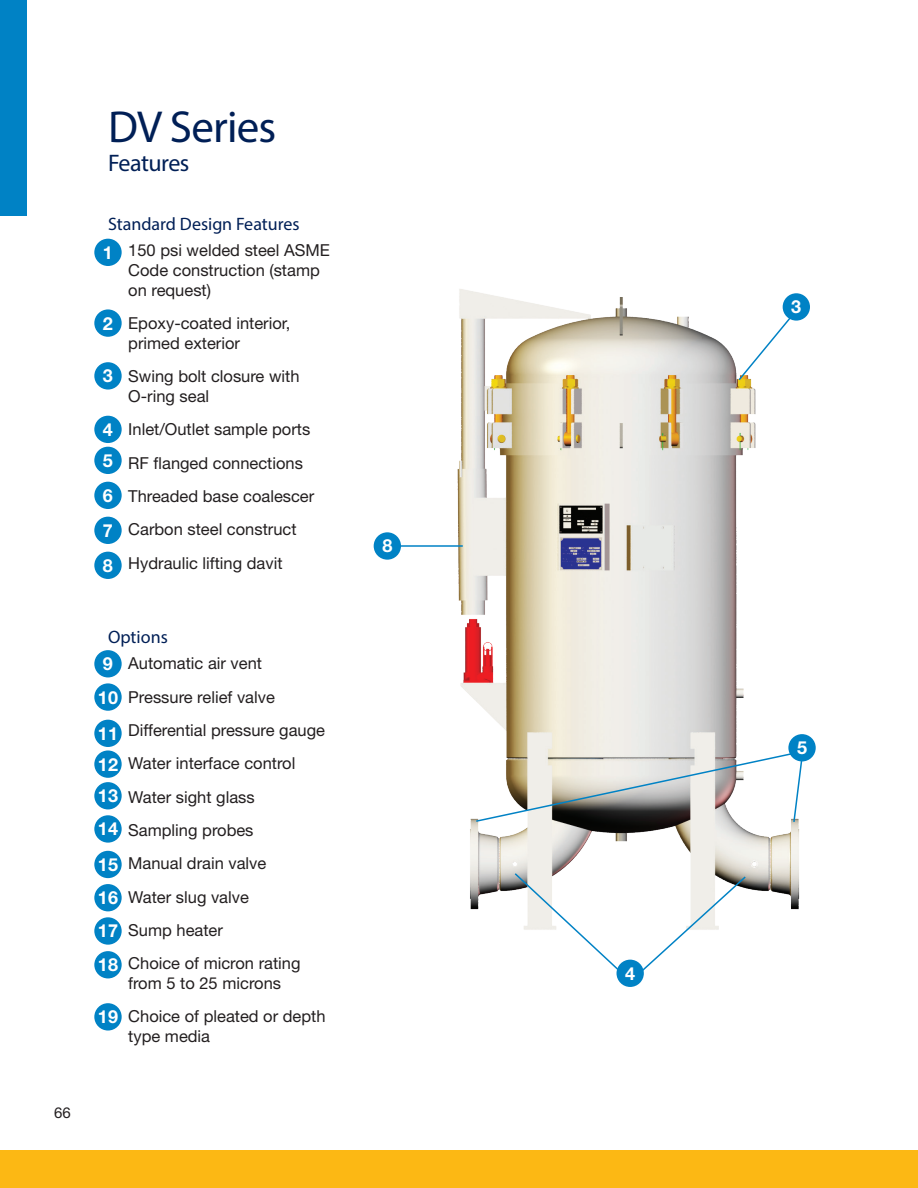
<style>
.page{position:relative;width:918px;height:1188px;background:#fff}
.page>*{position:absolute;margin:0;border:0;box-sizing:border-box;transform-origin:0 0}
.t1{font:45px "Myriad Pro";letter-spacing:-.02em;color:#001f56}
.t2{font:24px "Myriad Pro";letter-spacing:-.02em;color:#001f56}
.t3{font:700 18px "Helvetica Neue LT Std";color:#fff}
.Section_-_Title{font:18px "Myriad Pro";color:#001f56}
.Bullet_List_-_Main_L{font:16.5px/19.8px "Helvetica Neue LT Std";color:#231f20}
.t4{font:15px "Helvetica Neue LT Std";color:#231f20}
</style>
<div class="page">
<div style="left:0;top:1150px;width:918px;height:38px;background:#fcb814"></div>
<div style="left:0;top:0;width:27px;height:216px;background:#0082c5"></div>
<img style="left:457px;top:289px;width:353px;height:621px">
<div style="left:94px;top:750px;width:28px;height:28px;background:#0082c5;border-radius:50%"></div>
<div style="left:94px;top:782px;width:28px;height:27px;background:#0082c5;border-radius:50%"></div>
<div style="left:94px;top:815px;width:28px;height:28px;background:#0082c5;border-radius:50%"></div>
<div style="left:94px;top:1003px;width:28px;height:28px;background:#0082c5;border-radius:50%"></div>
<div style="left:94px;top:851px;width:28px;height:27px;background:#0082c5;border-radius:50%"></div>
<div style="left:94px;top:239px;width:28px;height:27px;background:#0082c5;border-radius:50%"></div>
<div style="left:94px;top:309px;width:28px;height:28px;background:#0082c5;border-radius:50%"></div>
<div style="left:94px;top:362px;width:28px;height:28px;background:#0082c5;border-radius:50%"></div>
<div style="left:94px;top:416px;width:28px;height:27px;background:#0082c5;border-radius:50%"></div>
<div style="left:94px;top:447px;width:28px;height:27px;background:#0082c5;border-radius:50%"></div>
<div style="left:94px;top:482px;width:28px;height:27px;background:#0082c5;border-radius:50%"></div>
<div style="left:94px;top:517px;width:28px;height:27px;background:#0082c5;border-radius:50%"></div>
<div style="left:94px;top:552px;width:28px;height:27px;background:#0082c5;border-radius:50%"></div>
<div style="left:94px;top:650px;width:28px;height:27px;background:#0082c5;border-radius:50%"></div>
<div style="left:94px;top:683px;width:28px;height:28px;background:#0082c5;border-radius:50%"></div>
<div style="left:94px;top:720px;width:28px;height:27px;background:#0082c5;border-radius:50%"></div>
<div style="left:94px;top:951px;width:28px;height:27px;background:#0082c5;border-radius:50%"></div>
<div style="left:94px;top:884px;width:28px;height:27px;background:#0082c5;border-radius:50%"></div>
<div style="left:94px;top:917px;width:28px;height:28px;background:#0082c5;border-radius:50%"></div>
<div style="left:374px;top:532px;width:27px;height:28px;background:#0082c5;border-radius:50%"></div>
<hr style="left:397px;top:545px;width:66px;height:2px;background:#0082c5">
<div style="left:788px;top:734px;width:28px;height:27px;background:#0082c5;border-radius:50%"></div>
<svg style="left:474px;top:752px;width:330px;height:72px"></svg>
<div style="left:783px;top:293px;width:27px;height:28px;background:#0082c5;border-radius:50%"></div>
<svg style="left:737px;top:312px;width:58px;height:70px"></svg>
<div style="left:617px;top:960px;width:27px;height:27px;background:#0082c5;border-radius:50%"></div>
<svg style="left:637px;top:875px;width:110px;height:100px"></svg>
<svg style="left:513px;top:872px;width:111px;height:103px"></svg>
<p class="t4" style="left:54px;top:1103px;width:18px">66</p>
<p class="t1" style="left:108px;top:100px;width:170px">DV Series</p>
<p class="t2" style="left:108px;top:148px;width:83px">Features</p>
<p class="Section_-_Title" style="left:108px;top:213px;width:193px">Standard Design Features</p>
<p class="Bullet_List_-_Main_L" style="left:128px;top:240px;width:203px">150 psi welded steel ASME<br>Code construction (stamp on request)</p>
<p class="Bullet_List_-_Main_L" style="left:128px;top:313px;width:164px">Epoxy-coated interior, primed exterior</p>
<p class="Bullet_List_-_Main_L" style="left:128px;top:366px;width:173px">Swing bolt closure with<br>O-ring seal</p>
<p class="Bullet_List_-_Main_L" style="left:128px;top:419px;width:184px">Inlet/Outlet sample ports</p>
<p class="Bullet_List_-_Main_L" style="left:128px;top:453px;width:176px">RF flanged connections</p>
<p class="Bullet_List_-_Main_L" style="left:128px;top:486px;width:188px">Threaded base coalescer</p>
<p class="Bullet_List_-_Main_L" style="left:128px;top:519px;width:170px">Carbon steel construct</p>
<p class="Bullet_List_-_Main_L" style="left:128px;top:553px;width:156px">Hydraulic lifting davit</p>
<p class="t3" style="left:103px;top:241px;width:12px">1</p>
<p class="t3" style="left:103px;top:312px;width:12px">2</p>
<p class="t3" style="left:103px;top:365px;width:12px">3</p>
<p class="t3" style="left:103px;top:418px;width:12px">4</p>
<p class="t3" style="left:103px;top:449px;width:12px">5</p>
<p class="t3" style="left:103px;top:484px;width:12px">6</p>
<p class="t3" style="left:103px;top:519px;width:12px">7</p>
<p class="t3" style="left:103px;top:554px;width:12px">8</p>
<p class="Section_-_Title" style="left:108px;top:626px;width:61px">Options</p>
<p class="Bullet_List_-_Main_L" style="left:128px;top:654px;width:135px">Automatic air vent</p>
<p class="Bullet_List_-_Main_L" style="left:128px;top:687px;width:148px">Pressure relief valve</p>
<p class="Bullet_List_-_Main_L" style="left:128px;top:720px;width:198px">Differential pressure gauge</p>
<p class="Bullet_List_-_Main_L" style="left:128px;top:753px;width:169px">Water interface control</p>
<p class="Bullet_List_-_Main_L" style="left:128px;top:787px;width:128px">Water sight glass</p>
<p class="Bullet_List_-_Main_L" style="left:128px;top:820px;width:127px">Sampling probes</p>
<p class="Bullet_List_-_Main_L" style="left:128px;top:853px;width:140px">Manual drain valve</p>
<p class="Bullet_List_-_Main_L" style="left:128px;top:887px;width:122px">Water slug valve</p>
<p class="Bullet_List_-_Main_L" style="left:128px;top:920px;width:96px">Sump heater</p>
<p class="Bullet_List_-_Main_L" style="left:128px;top:953px;width:174px">Choice of micron rating from 5 to 25 microns</p>
<p class="Bullet_List_-_Main_L" style="left:128px;top:1006px;width:199px">Choice of pleated or depth type media</p>
<p class="t3" style="left:103px;top:653px;width:12px">9</p>
<p class="t3" style="left:98px;top:686px;width:22px">10</p>
<p class="t3" style="left:98px;top:722px;width:22px">11</p>
<p class="t3" style="left:98px;top:753px;width:22px">12</p>
<p class="t3" style="left:98px;top:785px;width:22px">13</p>
<p class="t3" style="left:98px;top:818px;width:22px">14</p>
<p class="t3" style="left:98px;top:853px;width:22px">15</p>
<p class="t3" style="left:98px;top:887px;width:22px">16</p>
<p class="t3" style="left:98px;top:920px;width:22px">17</p>
<p class="t3" style="left:98px;top:954px;width:22px">18</p>
<p class="t3" style="left:98px;top:1006px;width:22px">19</p>
<p class="t3" style="left:382px;top:535px;width:12px">8</p>
<p class="t3" style="left:791px;top:296px;width:12px">3</p>
<p class="t3" style="left:625px;top:962px;width:12px">4</p>
<p class="t3" style="left:797px;top:737px;width:12px">5</p>
</div>
